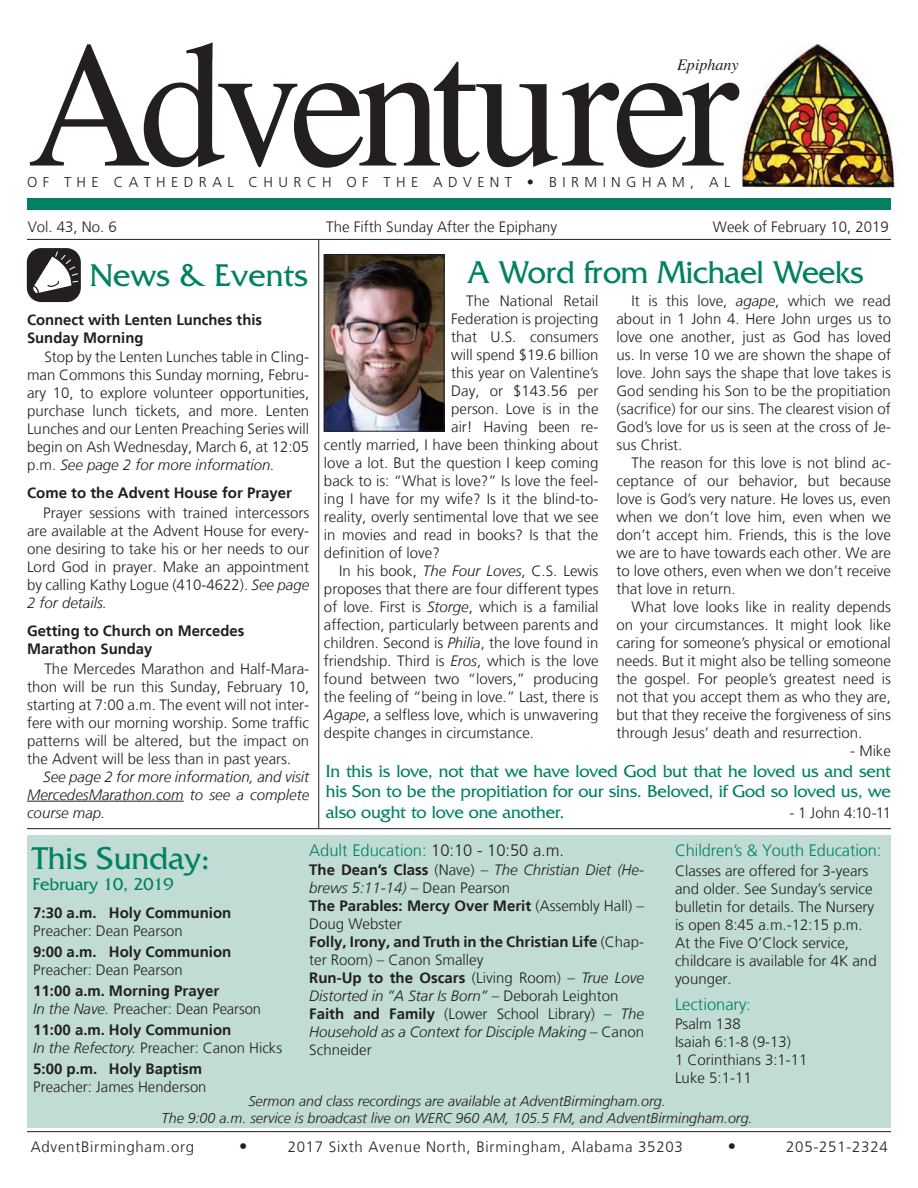
<style>
.page{position:relative;width:918px;height:1188px;background:#fff}
.page>*{position:absolute;margin:0;border:0;box-sizing:border-box;transform-origin:0 0}
.t1{font:180px "Times";letter-spacing:-.065em;color:#231f20;scale:.96 1}
.t2{font:33px "Friz Quadrata Std";color:#008164}
.t3{font:18px/20.2px "Friz Quadrata Std";letter-spacing:-.01em;color:#008164;text-align:justify}
.t4{font:300 16.5px "Frutiger";color:#008164}
.t5{font:300 16.5px "Frutiger";color:#231f20}
.t6{font:italic 16.05px "Times";color:#231f20}
.t7{font:300 15px/18px "Frutiger";color:#231f20;text-align:justify}
.t8{font:700 15px/18px "Frutiger";color:#231f20}
.t9{font:italic 300 15px/18px "Frutiger";color:#231f20;text-align:justify}
.t10{font:300 15px "Frutiger";letter-spacing:.05em;color:#231f20}
.t11{font:300 14.85px "Frutiger";color:#231f20}
.t12{font:300 14.4px "Frutiger";letter-spacing:.38em;color:#231f20}
.t13{font:italic 300 14.25px/16.5px "Frutiger";color:#231f20;text-align:center}
.s1{font-style:italic}
.s2{font-weight:300;font-style:italic}
.s3{font-weight:300}
.s4{color:#231f20}
.s5{font-weight:700}
.s6{font-size:15px}
</style>
<div class="page">
<img style="left:684px;top:43px;width:212px;height:167px">
<div style="left:27px;top:198px;width:864px;height:11px;background:#008164"></div>
<hr style="left:27px;top:239px;width:864px;height:1px;background:#231f20">
<hr style="left:318px;top:240px;width:1px;height:588px;background:#231f20">
<hr style="left:27px;top:828px;width:864px;height:1px;background:#231f20">
<div style="left:27px;top:836px;width:864px;height:292px;background:#c0dcd4"></div>
<hr style="left:27px;top:1131px;width:864px;height:1px;background:#231f20">
<div style="left:27px;top:248px;width:54px;height:54px;background:#231f20;border-radius:14px"></div>
<svg style="left:33px;top:250px;width:46px;height:44px"></svg>
<img style="left:326px;top:256px;width:116px;height:174px">
<div style="left:324px;top:254px;width:120px;height:178px;border:1px solid #231f20"></div>
<hr style="left:27px;top:801px;width:157px;height:1px;background:#231f20">
<h1 class="t1" style="left:27px;top:-63px;width:743px">Adventurer</h1>
<p class="t6" style="left:677px;top:50px;width:63px">Epiphany</p>
<p class="t12" style="left:27px;top:174px;width:705px">OF THE CATHEDRAL CHURCH OF THE ADVENT • BIRMINGHAM, AL</p>
<p class="t7" style="left:28px;top:218px;width:91px">Vol. 43, No. 6</p>
<p class="t7" style="left:326px;top:218px;width:232px">The Fifth Sunday After the Epiphany</p>
<p class="t7" style="left:713px;top:218px;width:177px">Week of February 10, 2019</p>
<h2 class="t2" style="left:90px;top:257px;width:220px">News &amp; Events</h2>
<h2 class="t2" style="left:467px;top:254px;width:399px">A Word from Michael Weeks</h2>
<p class="t8" style="left:27px;top:311px;width:237px">Connect with Lenten Lunches this<br>Sunday Morning</p>
<p class="t7" style="left:27px;top:348px;width:284px;text-indent:17px">Stop by the Lenten Lunches table in Cling&shy;man Commons this Sunday morning, Febru&shy;ary 10, to explore volunteer opportunities, purchase lunch tickets, and more. Lenten Lunches and our Lenten Preaching Series will begin on Ash Wednesday, March 6, at 12:05 p.m. <span class="s1">See page 2 for more information.</span></p>
<p class="t8" style="left:27px;top:484px;width:267px">Come to the Advent House for Prayer</p>
<p class="t7" style="left:27px;top:504px;width:284px;text-indent:16px">Prayer sessions with trained intercessors are available at the Advent House for every&shy;one desiring to take his or her needs to our Lord God in prayer. Make an appointment by calling Kathy Logue (410-4622). <span class="s1">See page 2 for details.</span></p>
<p class="t8" style="left:27px;top:622px;width:219px">Getting to Church on Mercedes<br>Marathon Sunday</p>
<p class="t7" style="left:27px;top:660px;width:284px;text-indent:17px">The Mercedes Marathon and Half-Mara&shy;thon will be run this Sunday, February 10, starting at 7:00 a.m. The event will not inter&shy;fere with our morning worship. Some traffic patterns will be altered, but the impact on the Advent will be less than in past years.</p>
<p class="t9" style="left:27px;top:768px;width:284px;text-indent:16px">See page 2 for more information, and visit MercedesMarathon.com to see a complete course map.</p>
<p class="t7" style="left:466px;top:292px;width:134px">The National Retail</p>
<p class="t7" style="left:451px;top:310px;width:149px">Federation is projecting</p>
<p class="t7" style="left:451px;top:328px;width:149px">that U.S. consumers</p>
<p class="t7" style="left:451px;top:346px;width:149px">will spend $19.6 billion</p>
<p class="t7" style="left:451px;top:364px;width:149px">this year on Valentine’s</p>
<p class="t7" style="left:451px;top:382px;width:149px">Day, or $143.56 per</p>
<p class="t7" style="left:451px;top:400px;width:149px">person. Love is in the</p>
<p class="t7" style="left:451px;top:418px;width:149px">air! Having been re-</p>
<p class="t7" style="left:324px;top:436px;width:276px">cently married, I have been thinking about</p>
<p class="t7" style="left:324px;top:454px;width:276px">love a lot. But the question I keep coming</p>
<p class="t7" style="left:324px;top:472px;width:276px">back to is: “What is love?” Is love the feel-</p>
<p class="t7" style="left:324px;top:490px;width:276px">ing I have for my wife? Is it the blind-to-</p>
<p class="t7" style="left:324px;top:508px;width:276px">reality, overly sentimental love that we see</p>
<p class="t7" style="left:324px;top:526px;width:276px">in movies and read in books? Is that the</p>
<p class="t7" style="left:324px;top:544px;width:117px">definition of love?</p>
<p class="t7" style="left:339px;top:562px;width:261px">In his book, <span class="s1">The Four Loves</span>, C.S. Lewis</p>
<p class="t7" style="left:324px;top:580px;width:276px">proposes that there are four different types</p>
<p class="t7" style="left:324px;top:598px;width:276px">of love. First is <span class="s1">Storge</span>, which is a familial</p>
<p class="t7" style="left:324px;top:616px;width:276px">affection, particularly between parents and</p>
<p class="t7" style="left:324px;top:634px;width:276px">children. Second is <span class="s1">Philia</span>, the love found in</p>
<p class="t7" style="left:324px;top:652px;width:276px">friendship. Third is <span class="s1">Eros</span>, which is the love</p>
<p class="t7" style="left:324px;top:670px;width:276px">found between two “lovers,” producing</p>
<p class="t7" style="left:324px;top:688px;width:276px">the feeling of “being in love.” Last, there is</p>
<p class="t7" style="left:324px;top:706px;width:276px"><span class="s1">Agape</span>, a selfless love, which is unwavering</p>
<p class="t7" style="left:324px;top:724px;width:212px">despite changes in circumstance.</p>
<p class="t7" style="left:616px;top:292px;width:276px;text-indent:15px">It is this love, <span class="s1">agape</span>, which we read about in 1 John 4. Here John urges us to love one another, just as God has loved us. In verse 10 we are shown the shape of love. John says the shape that love takes is God sending his Son to be the propitiation (sacrifice) for our sins. The clearest vision of God’s love for us is seen at the cross of Je&shy;sus Christ.</p>
<p class="t7" style="left:616px;top:454px;width:276px;text-indent:15px">The reason for this love is not blind ac&shy;ceptance of our behavior, but because love is God’s very nature. He loves us, even when we don’t love him, even when we don’t accept him. Friends, this is the love we are to have towards each other. We are to love others, even when we don’t receive that love in return.</p>
<p class="t7" style="left:616px;top:598px;width:276px;text-indent:15px">What love looks like in reality depends on your circumstances. It might look like caring for someone’s physical or emotional needs. But it might also be telling someone the gospel. For people’s greatest need is not that you accept them as who they are, but that they receive the forgiveness of sins through Jesus’ death and resurrection.</p>
<p class="t7" style="left:850px;top:742px;width:42px">- Mike</p>
<p class="t3" style="left:326px;top:761px;width:567px">In this is love, not that we have loved God but that he loved us and sent his Son to be the propitiation for our sins. Beloved, if God so loved us, we also ought to love one another.</p>
<p class="t7" style="left:789px;top:804px;width:103px">- 1 John 4:10-11</p>
<h2 class="t2" style="left:33px;top:840px;width:179px">This Sunday:</h2>
<p class="t3" style="left:33px;top:874px;width:143px">February 10, 2019</p>
<p class="t8" style="left:33px;top:904px;width:200px">7:30 a.m. Holy Communion</p>
<p class="t7" style="left:33px;top:922px;width:151px">Preacher: Dean Pearson</p>
<p class="t8" style="left:33px;top:943px;width:200px">9:00 a.m. Holy Communion</p>
<p class="t7" style="left:33px;top:961px;width:151px">Preacher: Dean Pearson</p>
<p class="t8" style="left:33px;top:982px;width:229px">11:00 a.m. Morning Prayer<br><span class="s2">In the Nave.</span> <span class="s3">Preacher: Dean Pearson</span></p>
<p class="t8" style="left:33px;top:1021px;width:200px">11:00 a.m. Holy Communion</p>
<p class="t11" style="left:33px;top:1039px;width:250px"><span class="s1">In the Refectory.</span> Preacher: Canon Hicks</p>
<p class="t8" style="left:33px;top:1060px;width:170px">5:00 p.m. Holy Baptism</p>
<p class="t7" style="left:33px;top:1078px;width:175px">Preacher: James Henderson</p>
<p class="t4" style="left:309px;top:841px;width:256px">Adult Education: <span class="s4">10:10 - 10:50 a.m.</span></p>
<p class="t7" style="left:309px;top:861px;width:336px;text-align:left"><span class="s5">The Dean’s Class</span> (Nave) – <span class="s1">The Christian Diet (He&shy;brews 5:11-14)</span> – Dean Pearson<br><span class="s5">The Parables: Mercy Over Merit</span> (Assembly Hall) – Doug Webster<br><span class="s5">Folly, Irony, and Truth in the Christian Life</span> (Chap&shy;ter Room) – Canon Smalley<br><span class="s5">Run-Up to the Oscars</span> (Living Room) – <span class="s1">True Love Distorted in ”A Star Is Born”</span> – Deborah Leighton <span class="s5">Faith and Family</span> (Lower School Library) – <span class="s1">The Household as a Context for Disciple Making</span> – Canon Schneider</p>
<p class="t4" style="left:675px;top:841px;width:208px">Children’s &amp; Youth Education:</p>
<p class="t7" style="left:675px;top:862px;width:203px;text-align:left">Classes are offered for 3-years and older. See Sunday’s service bulletin for details. The Nursery is open 8:45 a.m.-12:15 p.m.<br>At the Five O’Clock service, childcare is available for 4K and younger.</p>
<p class="t4" style="left:675px;top:995px;width:77px">Lectionary<span class="s6">:</span></p>
<p class="t7" style="left:675px;top:1015px;width:134px;text-align:left">Psalm 138<br>Isaiah 6:1-8 (9-13)<br>1 Corinthians 3:1-11<br>Luke 5:1-11</p>
<p class="t13" style="left:162px;top:1093px;width:592px">Sermon and class recordings are available at AdventBirmingham.org.<br>The 9:00 a.m. service is broadcast live on WERC 960 AM, 105.5 FM, and AdventBirmingham.org.</p>
<p class="t10" style="left:31px;top:1139px;width:165px">AdventBirmingham.org</p>
<p class="t5" style="left:239px;top:1137px;width:10px">•</p>
<p class="t10" style="left:288px;top:1139px;width:397px">2017 Sixth Avenue North, Birmingham, Alabama 35203</p>
<p class="t5" style="left:728px;top:1137px;width:10px">•</p>
<p class="t10" style="left:786px;top:1139px;width:103px">205-251-2324</p>
</div>
